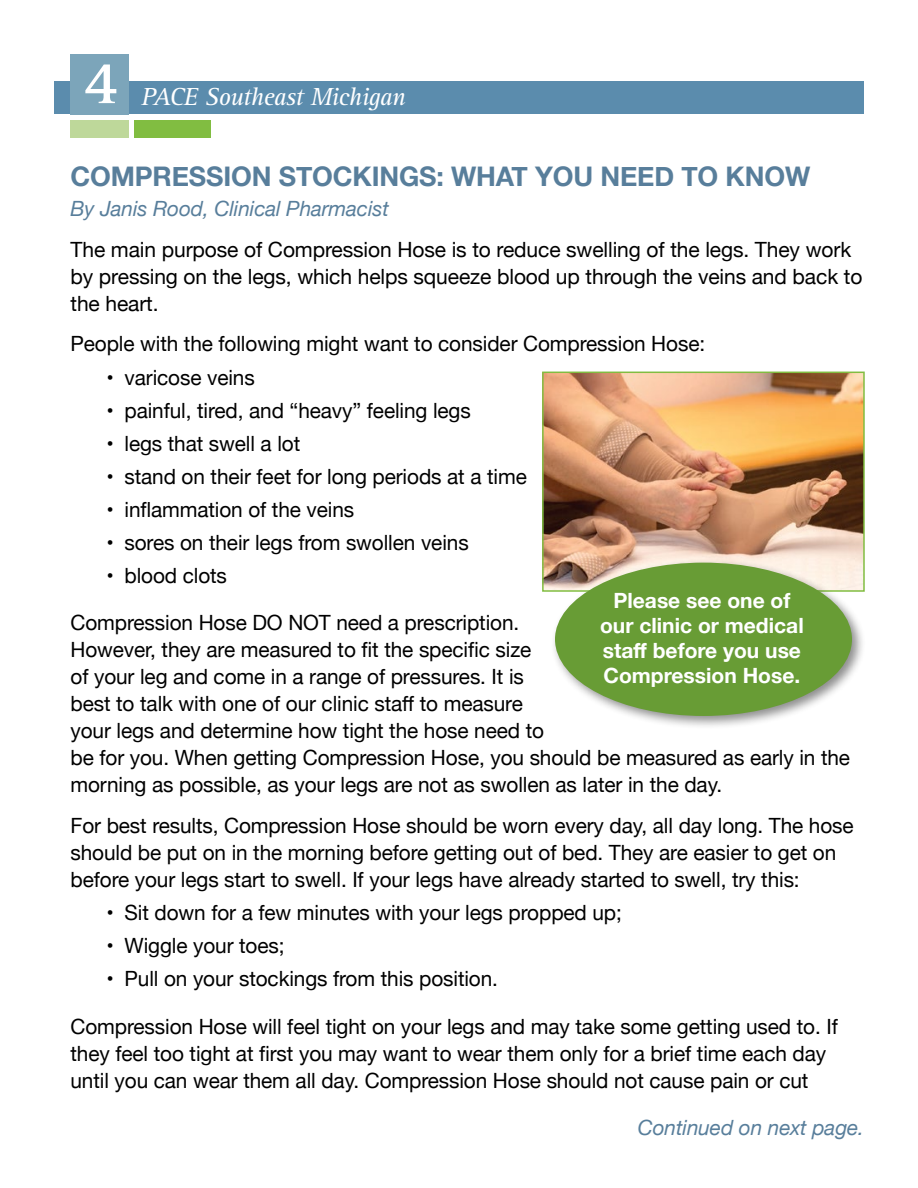
<style>
.page{position:relative;width:918px;height:1188px;background:#fff}
.page>*{position:absolute;margin:0;border:0;box-sizing:border-box;transform-origin:0 0}
.t1{font:700 63px "Rotis Serif";color:#fff}
.t2{font:700 27px "Helvetica Neue";letter-spacing:-.005em;color:#587e9b}
.t3{font:italic 25.5px "Rotis Serif";letter-spacing:-.025em;color:#fff}
.t4{font:21px/27px "Helvetica Neue";letter-spacing:-.005em;color:#000}
.t5{font:700 21px/25.2px "Helvetica Neue";color:#fff;text-align:center}
.t6{font:italic 21px "Helvetica Neue";letter-spacing:-.005em;color:#587e9b}
</style>
<div class="page">
<div style="left:54px;top:81px;width:810px;height:33px;background:#5b8cad"></div>
<div style="left:70px;top:54px;width:59px;height:60px;background:#7ca5ba"></div>
<div style="left:71px;top:120px;width:58px;height:18px;background:#bed89a"></div>
<div style="left:135px;top:120px;width:76px;height:18px;background:#81bd41"></div>
<img style="left:545px;top:375px;width:317px;height:214px">
<div style="left:542px;top:372px;width:323px;height:220px;border:2px solid #81bd41"></div>
<div style="left:550px;top:558px;width:316px;height:172px;background:#000;opacity:.45"></div>
<div style="left:555px;top:563px;width:297px;height:153px;background:#689c35;border-radius:50%"></div>
<h1 class="t1" style="left:83px;top:45px;width:37px">4</h1>
<p class="t3" style="left:141px;top:82px;width:266px">PACE Southeast Michigan</p>
<p class="t2" style="left:70px;top:155px;width:741px">COMPRESSION STOCKINGS: WHAT YOU NEED TO KNOW</p>
<p class="t6" style="left:70px;top:194px;width:320px">By Janis Rood, Clinical Pharmacist</p>
<p class="t4" style="left:70px;top:237px;width:793px">The main purpose of Compression Hose is to reduce swelling of the legs. They work by pressing on the legs, which helps squeeze blood up through the veins and back to the heart.</p>
<p class="t4" style="left:70px;top:332px;width:636px">People with the following might want to consider Compression Hose:</p>
<p class="t4" style="left:107px;top:365px;width:150px">• varicose veins</p>
<p class="t4" style="left:107px;top:398px;width:366px">• painful, tired, and “heavy” feeling legs</p>
<p class="t4" style="left:107px;top:431px;width:195px">• legs that swell a lot</p>
<p class="t4" style="left:107px;top:464px;width:422px">• stand on their feet for long periods at a time</p>
<p class="t4" style="left:107px;top:497px;width:249px">• inflammation of the veins</p>
<p class="t4" style="left:107px;top:530px;width:364px">• sores on their legs from swollen veins</p>
<p class="t4" style="left:107px;top:563px;width:122px">• blood clots</p>
<p class="t4" style="left:71px;top:610px;width:781px">Compression Hose DO NOT need a prescription.<br>However, they are measured to fit the specific size<br>of your leg and come in a range of pressures. It is<br>best to talk with one of our clinic staff to measure<br>your legs and determine how tight the hose need to<br>be for you. When getting Compression Hose, you should be measured as early in the morning as possible, as your legs are not as swollen as later in the day.</p>
<p class="t4" style="left:71px;top:813px;width:785px">For best results, Compression Hose should be worn every day, all day long. The hose should be put on in the morning before getting out of bed. They are easier to get on before your legs start to swell. If your legs have already started to swell, try this:</p>
<p class="t4" style="left:107px;top:901px;width:517px">• Sit down for a few minutes with your legs propped up;</p>
<p class="t4" style="left:107px;top:934px;width:180px">• Wiggle your toes;</p>
<p class="t4" style="left:107px;top:967px;width:393px">• Pull on your stockings from this position.</p>
<p class="t4" style="left:71px;top:1014px;width:769px">Compression Hose will feel tight on your legs and may take some getting used to. If they feel too tight at first you may want to wear them only for a brief time each day until you can wear them all day. Compression Hose should not cause pain or cut</p>
<p class="t5" style="left:600px;top:588px;width:205px">Please see one of our clinic or medical staff before you use<br>Compression Hose.</p>
<p class="t6" style="left:638px;top:1113px;width:228px">Continued on next page.</p>
</div>
